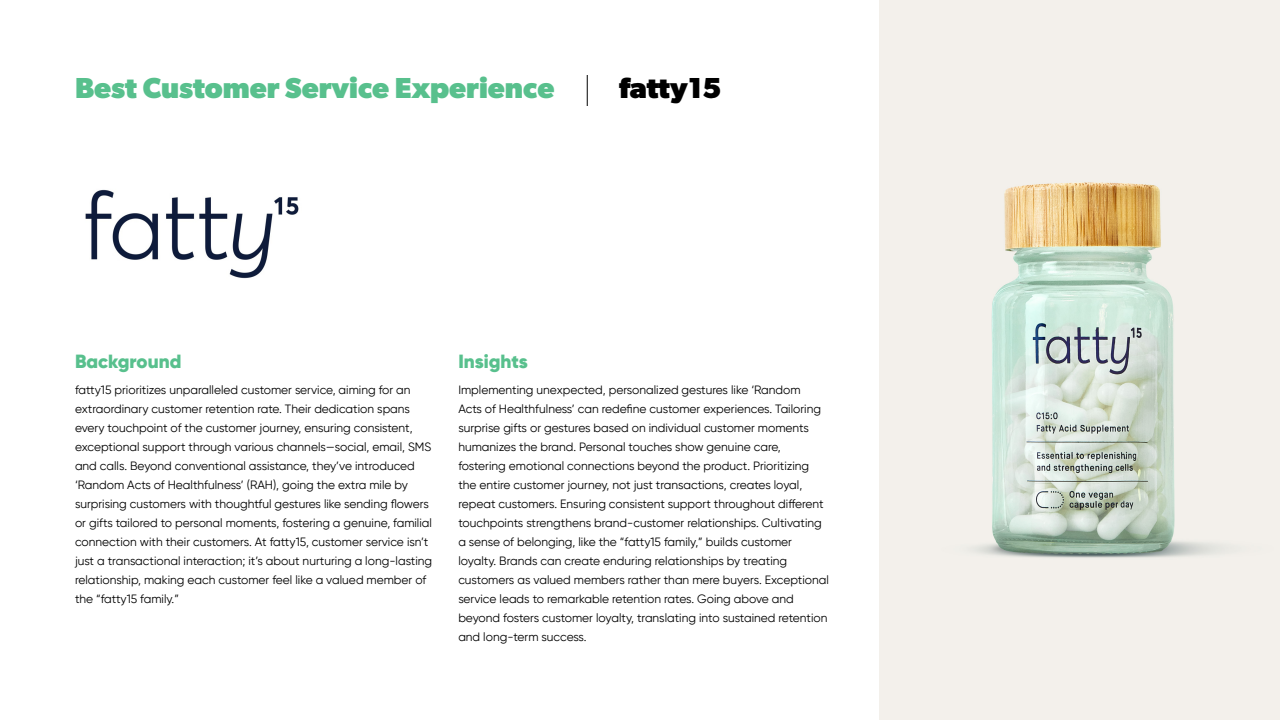
<style>
.page{position:relative;width:1280px;height:720px;background:#fff}
.page>*{position:absolute;margin:0;border:0;box-sizing:border-box;transform-origin:0 0}
.t1{font:700 29px "Gibson";color:#58c08d}
.t2{font:700 29px "Gibson";color:#000}
.t3{font:900 19px "Gilroy";color:#58c08d}
.body_copy{font:12px/19px "Gilroy";color:#000}
</style>
<div class="page">
<hr style="left:587px;top:75px;width:1px;height:31px;background:#000">
<img style="left:880px;top:0;width:400px;height:720px">
<img style="left:85px;top:189px;width:214px;height:90px">
<p class="t1" style="left:75px;top:71px;width:481px">Best Customer Service Experience</p>
<p class="t2" style="left:619px;top:71px;width:104px">fatty15</p>
<p class="t3" style="left:75px;top:349px;width:108px">Background</p>
<p class="t3" style="left:458px;top:349px;width:71px">Insights</p>
<p class="body_copy" style="left:75px;top:380px;width:359px">fatty15 prioritizes unparalleled customer service, aiming for an extraordinary customer retention rate. Their dedication spans every touchpoint of the customer journey, ensuring consistent, exceptional support through various channels—social, email, SMS and calls. Beyond conventional assistance, they’ve introduced ‘Random Acts of Healthfulness’ (RAH), going the extra mile by surprising customers with thoughtful gestures like sending flowers or gifts tailored to personal moments, fostering a genuine, familial connection with their customers. At fatty15, customer service isn’t just a transactional interaction; it’s about nurturing a long-lasting relationship, making each customer feel like a valued member of the “fatty15 family.”</p>
<p class="body_copy" style="left:458px;top:380px;width:372px">Implementing unexpected, personalized gestures like ‘Random<br>Acts of Healthfulness’ can redefine customer experiences. Tailoring surprise gifts or gestures based on individual customer moments humanizes the brand. Personal touches show genuine care, fostering emotional connections beyond the product. Prioritizing the entire customer journey, not just transactions, creates loyal, repeat customers. Ensuring consistent support throughout different touchpoints strengthens brand-customer relationships. Cultivating a sense of belonging, like the “fatty15 family,” builds customer loyalty. Brands can create enduring relationships by treating customers as valued members rather than mere buyers. Exceptional service leads to remarkable retention rates. Going above and beyond fosters customer loyalty, translating into sustained retention and long-term success.</p>
</div>
